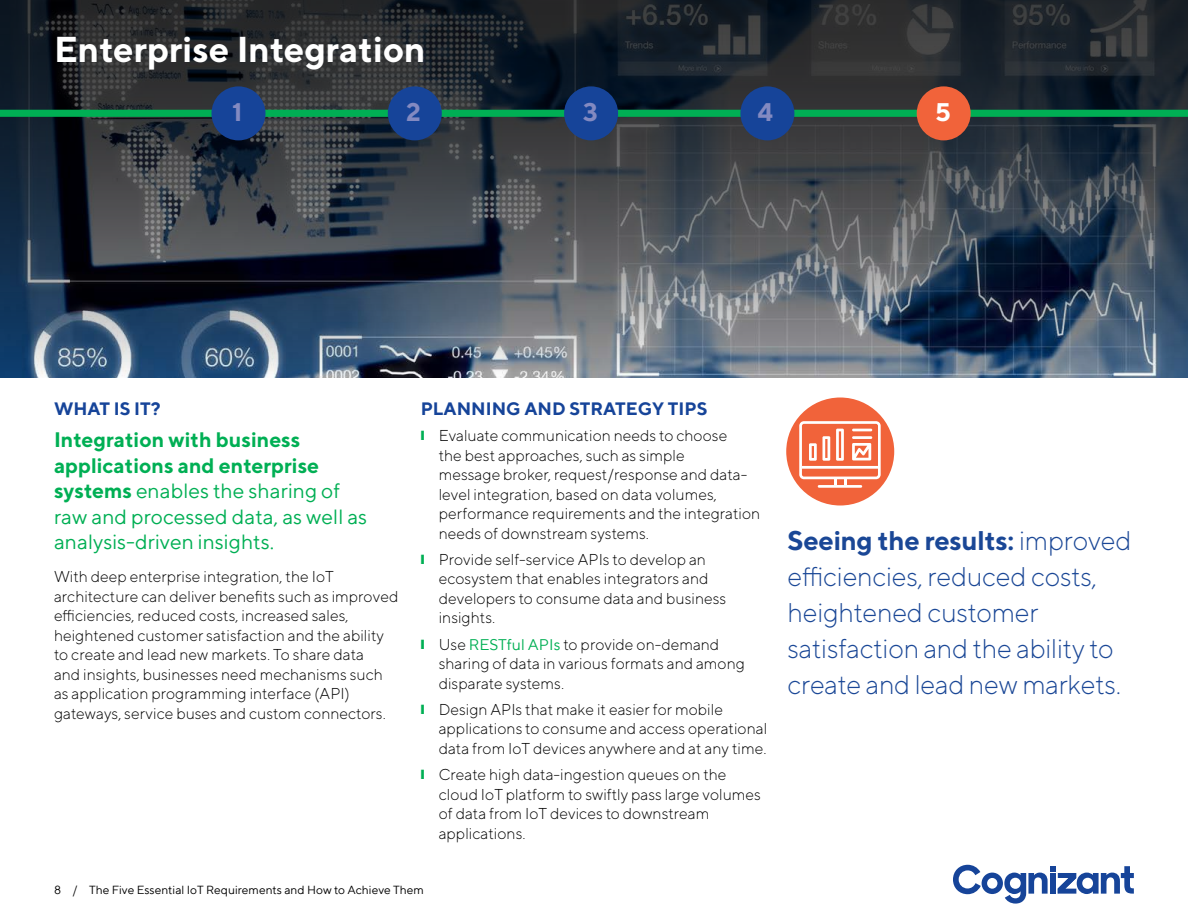
<style>
.page{position:relative;width:1188px;height:918px;background:#fff}
.page>*{position:absolute;margin:0;border:0;box-sizing:border-box;transform-origin:0 0}
.EB_Heading_1_-_17_19{font:700 36px "TT Norms";color:#fff}
.EB_Callout_Stat_18_2{font:300 27px/36px "TT Norms";letter-spacing:-.01em;color:#1a4796}
.EB_Heading_1_-_17_19-2{font:700 25.5px "TT Norms";color:#838ac1}
.EB_Heading_1_-_17_19-3{font:700 25.5px "TT Norms";color:#fff}
.EB_Intro_-_First_par{font:21px/25.5px "TT Norms";color:#00af54}
.EB_Intro_-_First_par-2{font:700 18px "TT Norms";color:#164499}
.EB_Heading_1_-_17_19-4{font:700 18px "TT Norms";color:#164499}
.EB_Body_10_5_13{font:300 15.75px/19.5px "TT Norms";color:#000}
.EB_Folio_8_10{font:12px "TT Norms";color:#000}
.s1{font-weight:700}
.s2{color:#00af54}
.s3{font-weight:400;color:#00af54}
</style>
<div class="page">
<svg style="left:0;top:0;width:1188px;height:378px;background:#38424c"></svg>
<svg style="left:953px;top:865px;width:181px;height:39px"></svg>
<div style="left:786px;top:398px;width:108px;height:108px;background:#f1633a;border-radius:50%"></div>
<hr style="left:818px;top:485px;width:44px;height:3px;background:#fff">
<svg style="left:799px;top:421px;width:82px;height:64px"></svg>
<hr style="left:802px;top:466px;width:76px;height:3px;background:#fff">
<div style="left:419px;top:110px;width:769px;height:7px;background:#00af54"></div>
<div style="left:0;top:110px;width:419px;height:7px;background:#00af54"></div>
<div style="left:211px;top:86px;width:54px;height:54px;background:#164499;border-radius:50%"></div>
<div style="left:388px;top:86px;width:54px;height:54px;background:#164499;border-radius:50%"></div>
<div style="left:564px;top:86px;width:54px;height:54px;background:#164499;border-radius:50%"></div>
<div style="left:740px;top:86px;width:54px;height:54px;background:#164499;border-radius:50%"></div>
<div style="left:917px;top:86px;width:54px;height:54px;background:#f1633a;border-radius:50%"></div>
<p class="EB_Heading_1_-_17_19" style="left:54px;top:26px;width:373px">Enterprise Integration</p>
<p class="EB_Heading_1_-_17_19-2" style="left:232px;top:96px;width:12px">1</p>
<p class="EB_Heading_1_-_17_19-2" style="left:406px;top:96px;width:16px">2</p>
<p class="EB_Heading_1_-_17_19-2" style="left:583px;top:96px;width:16px">3</p>
<p class="EB_Heading_1_-_17_19-2" style="left:757px;top:96px;width:17px">4</p>
<p class="EB_Heading_1_-_17_19-3" style="left:935px;top:96px;width:17px">5</p>
<p class="EB_Heading_1_-_17_19-4" style="left:54px;top:397px;width:108px">WHAT IS IT?</p>
<p class="EB_Intro_-_First_par" style="left:54px;top:426px;width:315px"><span class="s1">Integration with business applications and enterprise systems</span> enables the sharing of raw and processed data, as well as analysis-driven insights.</p>
<p class="EB_Body_10_5_13" style="left:54px;top:566px;width:346px">With deep enterprise integration, the IoT architecture can deliver benefits such as improved efficiencies, reduced costs, increased sales, heightened customer satisfaction and the ability to create and lead new markets. To share data<br>and insights, businesses need mechanisms such as application programming interface (API) gateways, service buses and custom connectors.</p>
<p class="EB_Intro_-_First_par-2" style="left:421px;top:397px;width:288px">PLANNING AND STRATEGY TIPS</p>
<p class="EB_Body_10_5_13" style="left:439px;top:425px;width:323px;text-indent:-18px"><span class="s2">❙</span> Evaluate communication needs to choose<br>the best approaches, such as simple<br>message broker, request/response and data&shy;level integration, based on data volumes, performance requirements and the integration needs of downstream systems.</p>
<p class="EB_Body_10_5_13" style="left:439px;top:549px;width:289px;text-indent:-18px"><span class="s2">❙</span> Provide self-service APIs to develop an ecosystem that enables integrators and developers to consume data and business insights.</p>
<p class="EB_Body_10_5_13" style="left:439px;top:634px;width:308px;text-indent:-18px"><span class="s2">❙</span> Use <span class="s3">RESTful APIs</span> to provide on-demand sharing of data in various formats and among disparate systems.</p>
<p class="EB_Body_10_5_13" style="left:439px;top:699px;width:330px;text-indent:-18px"><span class="s2">❙</span> Design APIs that make it easier for mobile applications to consume and access operational data from IoT devices anywhere and at any time.</p>
<p class="EB_Body_10_5_13" style="left:439px;top:764px;width:324px;text-indent:-18px"><span class="s2">❙</span> Create high data-ingestion queues on the cloud IoT platform to swiftly pass large volumes of data from IoT devices to downstream applications.</p>
<p class="EB_Folio_8_10" style="left:54px;top:882px;width:372px">8 / The Five Essential IoT Requirements and How to Achieve Them</p>
<p class="EB_Callout_Stat_18_2" style="left:788px;top:522px;width:345px"><span class="s1">Seeing the results:</span> improved efficiencies, reduced costs, heightened customer satisfaction and the ability to create and lead new markets.</p>
</div>
